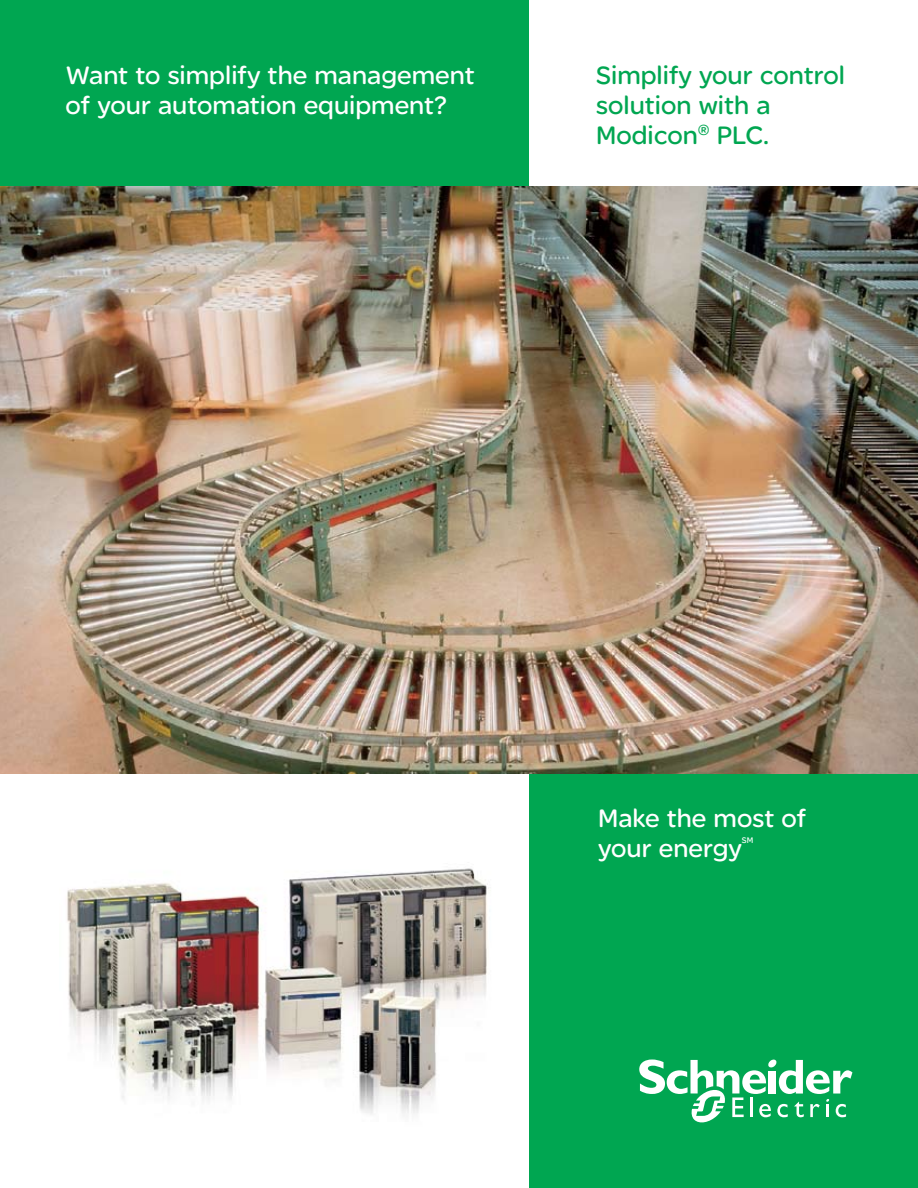
<style>
.page{position:relative;width:918px;height:1188px;background:#fff}
.page>*{position:absolute;margin:0;border:0;box-sizing:border-box;transform-origin:0 0}
.t1{font:27px/30px "SE Optimist";color:#fff}
.t2{font:27px/30px "SE Optimist";color:#00a651}
.t3{font:8.7px "SE Optimist";color:#fff}
</style>
<div class="page">
<div style="left:0;top:0;width:528px;height:186px;background:#00a651"></div>
<div style="left:530px;top:774px;width:388px;height:414px;background:#00a651"></div>
<svg style="left:639px;top:1060px;width:213px;height:62px"></svg>
<img style="left:0;top:186px;width:918px;height:588px">
<img style="left:67px;top:868px;width:422px;height:246px">
<p class="t1" style="left:66px;top:60px;width:411px">Want to simplify the management of your automation equipment?</p>
<p class="t2" style="left:596px;top:60px;width:250px">Simplify your control solution with a<br>Modicon<sup>®</sup> PLC.</p>
<p class="t1" style="left:598px;top:803px;width:210px">Make the most of your energy</p>
<p class="t3" style="left:742px;top:835px;width:13px">SM</p>
</div>
